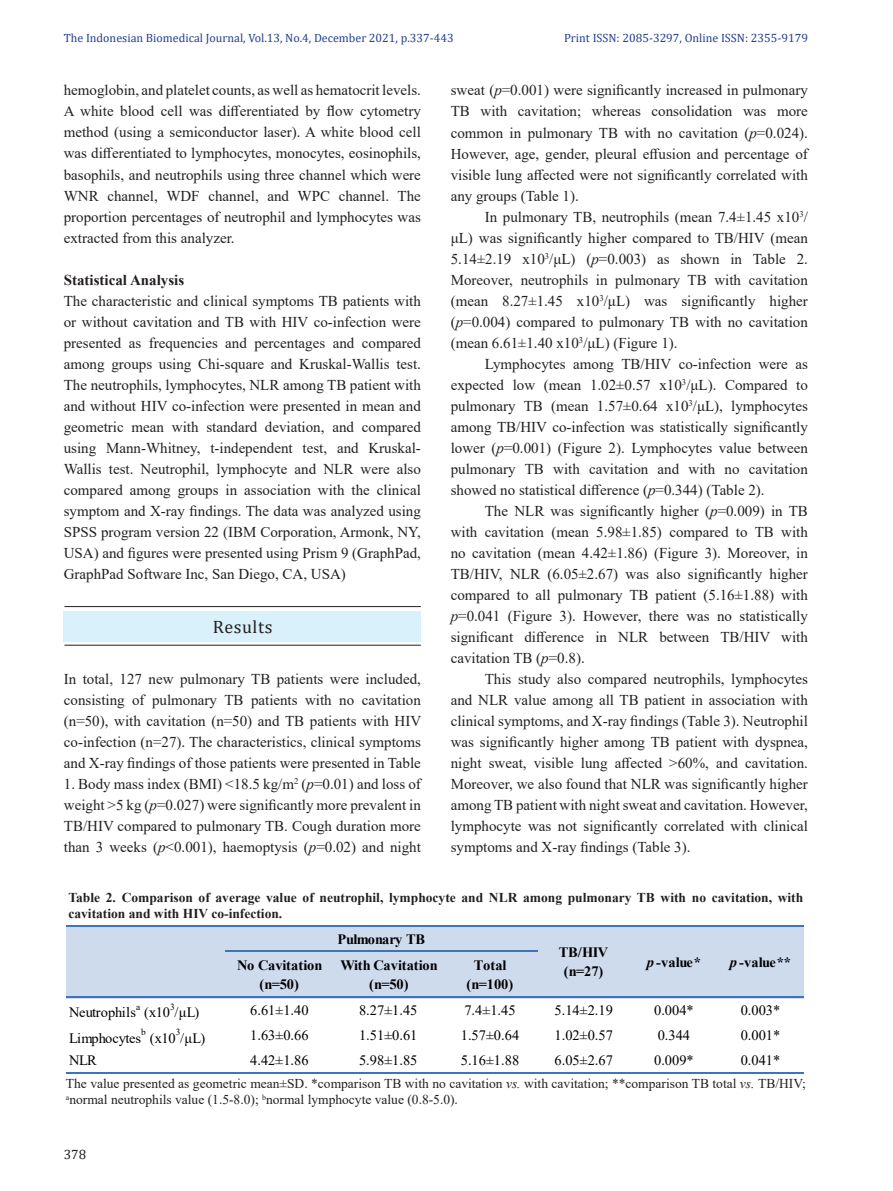
<style>
.page{position:relative;width:893px;height:1191px;background:#fff}
.page>*{position:absolute;margin:0;border:0;box-sizing:border-box;transform-origin:0 0}
.Content_Separator{font:18px "Cambria";letter-spacing:.03em;color:#231f20}
.Body_Text{font:15px/21px "Times New Roman";color:#231f20;text-align:justify}
.Body_Text-2{font:700 15px "Times New Roman";color:#231f20}
.t1{font:14.25px "Times New Roman";color:#000001}
.t2{font:700 14.25px/18.6px "Times New Roman";color:#000001;text-align:center}
.t3{font:700 14.25px "Times New Roman";letter-spacing:-.025em;color:#000001}
.Figure_Legend{font:13.5px/16.5px "Times New Roman";color:#231f20}
.Figure_Legend-2{font:700 13.5px/16.5px "Times New Roman";color:#231f20}
.t4{font:13.5px "Cambria";color:#231f20}
.t5{font:12px "Cambria";color:#253f8e}
.t6{font:9.3px "Times New Roman";color:#000001}
.s1{font-style:italic}
</style>
<div class="page">
<div style="left:66px;top:926px;width:738px;height:72px;background:#cedbed"></div>
<hr style="left:66px;top:925px;width:738px;height:1px;background:#3f73ba">
<hr style="left:225px;top:950px;width:312px;height:1px;background:#3f73ba">
<hr style="left:66px;top:996px;width:738px;height:2px;background:#3f73ba">
<hr style="left:66px;top:1071px;width:738px;height:2px;background:#3f73ba">
<hr style="left:64px;top:606px;width:357px;height:1px;background:#231f20">
<hr style="left:64px;top:645px;width:357px;height:1px;background:#231f20">
<div style="left:64px;top:611px;width:357px;height:30px;background:#d9f1fb"></div>
<p class="t5" style="left:64px;top:31px;width:391px">The Indonesian Biomedical Journal, Vol.13, No.4, December 2021, p.337-443</p>
<p class="t5" style="left:564px;top:31px;width:245px">Print ISSN: 2085-3297, Online ISSN: 2355-9179</p>
<p class="Body_Text" style="left:64px;top:79px;width:359px">hemoglobin, and platelet counts, as well as hematocrit levels.<br>A white blood cell was differentiated by flow cytometry method (using a semiconductor laser). A white blood cell was differentiated to lymphocytes, monocytes, eosinophils, basophils, and neutrophils using three channel which were WNR channel, WDF channel, and WPC channel. The proportion percentages of neutrophil and lymphocytes was extracted from this analyzer.</p>
<p class="Body_Text-2" style="left:64px;top:269px;width:122px">Statistical Analysis</p>
<p class="Body_Text" style="left:64px;top:289px;width:359px">The characteristic and clinical symptoms TB patients with or without cavitation and TB with HIV co-infection were presented as frequencies and percentages and compared among groups using Chi-square and Kruskal-Wallis test.<br>The neutrophils, lymphocytes, NLR among TB patient with and without HIV co-infection were presented in mean and geometric mean with standard deviation, and compared using Mann-Whitney, t-independent test, and Kruskal-Wallis test. Neutrophil, lymphocyte and NLR were also compared among groups in association with the clinical symptom and X-ray findings. The data was analyzed using SPSS program version 22 (IBM Corporation, Armonk, NY, USA) and figures were presented using Prism 9 (GraphPad, GraphPad Software Inc, San Diego, CA, USA)</p>
<p class="Content_Separator" style="left:213px;top:616px;width:61px">Results</p>
<p class="Body_Text" style="left:64px;top:667px;width:359px">In total, 127 new pulmonary TB patients were included, consisting of pulmonary TB patients with no cavitation (n=50), with cavitation (n=50) and TB patients with HIV co-infection (n=27). The characteristics, clinical symptoms and X-ray findings of those patients were presented in Table</p>
<p class="Body_Text" style="left:64px;top:772px;width:359px">1. Body mass index (BMI) &lt;18.5 kg/m<sup>2</sup> (<span class="s1">p</span>=0.01) and loss of weight &gt;5 kg (<span class="s1">p</span>=0.027) were significantly more prevalent in TB/HIV compared to pulmonary TB. Cough duration more than 3 weeks (<span class="s1">p</span>&lt;0.001), haemoptysis (<span class="s1">p</span>=0.02) and night</p>
<p class="Body_Text" style="left:451px;top:79px;width:359px">sweat (<span class="s1">p</span>=0.001) were significantly increased in pulmonary TB with cavitation; whereas consolidation was more common in pulmonary TB with no cavitation (<span class="s1">p</span>=0.024).<br>However, age, gender, pleural effusion and percentage of visible lung affected were not significantly correlated with any groups (Table 1).</p>
<p class="Body_Text" style="left:451px;top:205px;width:359px;text-indent:34px">In pulmonary TB, neutrophils (mean 7.4±1.45 x10<sup>3</sup>/ μL) was significantly higher compared to TB/HIV (mean 5.14±2.19 x10<sup>3</sup>/μL) (<span class="s1">p</span>=0.003) as shown in Table 2.<br>Moreover, neutrophils in pulmonary TB with cavitation (mean 8.27±1.45 x10<sup>3</sup>/μL) was significantly higher (<span class="s1">p</span>=0.004) compared to pulmonary TB with no cavitation (mean 6.61±1.40 x10<sup>3</sup>/μL) (Figure 1).</p>
<p class="Body_Text" style="left:451px;top:352px;width:359px;text-indent:34px">Lymphocytes among TB/HIV co-infection were as expected low (mean 1.02±0.57 x10<sup>3</sup>/μL). Compared to pulmonary TB (mean 1.57±0.64 x10<sup>3</sup>/μL), lymphocytes among TB/HIV co-infection was statistically significantly lower (<span class="s1">p</span>=0.001) (Figure 2). Lymphocytes value between pulmonary TB with cavitation and with no cavitation showed no statistical difference (<span class="s1">p</span>=0.344) (Table 2).</p>
<p class="Body_Text" style="left:451px;top:499px;width:359px;text-indent:34px">The NLR was significantly higher (<span class="s1">p</span>=0.009) in TB with cavitation (mean 5.98±1.85) compared to TB with no cavitation (mean 4.42±1.86) (Figure 3). Moreover, in TB/HIV, NLR (6.05±2.67) was also significantly higher compared to all pulmonary TB patient (5.16±1.88) with <span class="s1">p</span>=0.041 (Figure 3). However, there was no statistically significant difference in NLR between TB/HIV with cavitation TB (<span class="s1">p</span>=0.8).</p>
<p class="Body_Text" style="left:451px;top:667px;width:359px;text-indent:34px">This study also compared neutrophils, lymphocytes and NLR value among all TB patient in association with clinical symptoms, and X-ray findings (Table 3). Neutrophil was significantly higher among TB patient with dyspnea, night sweat, visible lung affected &gt;60%, and cavitation.<br>Moreover, we also found that NLR was significantly higher among TB patient with night sweat and cavitation. However, lymphocyte was not significantly correlated with clinical symptoms and X-ray findings (Table 3).</p>
<p class="Figure_Legend-2" style="left:68px;top:888px;width:736px">Table 2. Comparison of average value of neutrophil, lymphocyte and NLR among pulmonary TB with no cavitation, with cavitation and with HIV co-infection.</p>
<p class="t3" style="left:337px;top:928px;width:89px">Pulmonary TB</p>
<p class="t2" style="left:237px;top:955px;width:87px">No Cavitation (n=50)</p>
<p class="t2" style="left:340px;top:955px;width:99px">With Cavitation (n=50)</p>
<p class="t2" style="left:467px;top:955px;width:48px">Total (n=100)</p>
<p class="t2" style="left:559px;top:943px;width:51px">TB/HIV (n=27)</p>
<p class="t2" style="left:647px;top:952px;width:56px"><span class="s1">p</span> -value*</p>
<p class="t2" style="left:730px;top:952px;width:63px"><span class="s1">p</span> -value**</p>
<p class="t6" style="left:170px;top:1000px;width:6px">3</p>
<p class="t1" style="left:250px;top:1000px;width:60px">6.61±1.40</p>
<p class="t1" style="left:359px;top:1000px;width:60px">8.27±1.45</p>
<p class="t1" style="left:464px;top:1000px;width:53px">7.4±1.45</p>
<p class="t1" style="left:555px;top:1000px;width:60px">5.14±2.19</p>
<p class="t1" style="left:654px;top:1000px;width:41px">0.004*</p>
<p class="t1" style="left:741px;top:1000px;width:41px">0.003*</p>
<p class="t1" style="left:69px;top:1002px;width:68px">Neutrophils</p>
<p class="t6" style="left:136px;top:1000px;width:6px">a</p>
<p class="t1" style="left:144px;top:1002px;width:57px">(x10 /μL)</p>
<p class="t6" style="left:141px;top:1025px;width:6px">b</p>
<p class="t6" style="left:176px;top:1025px;width:6px">3</p>
<p class="t1" style="left:250px;top:1025px;width:60px">1.63±0.66</p>
<p class="t1" style="left:359px;top:1025px;width:60px">1.51±0.61</p>
<p class="t1" style="left:461px;top:1025px;width:60px">1.57±0.64</p>
<p class="t1" style="left:555px;top:1025px;width:60px">1.02±0.57</p>
<p class="t1" style="left:658px;top:1025px;width:34px">0.344</p>
<p class="t1" style="left:741px;top:1025px;width:41px">0.001*</p>
<p class="t1" style="left:150px;top:1027px;width:57px">(x10 /μL)</p>
<p class="t1" style="left:69px;top:1027px;width:74px">Limphocytes</p>
<p class="t1" style="left:69px;top:1050px;width:29px">NLR</p>
<p class="t1" style="left:250px;top:1050px;width:60px">4.42±1.86</p>
<p class="t1" style="left:359px;top:1050px;width:60px">5.98±1.85</p>
<p class="t1" style="left:461px;top:1050px;width:60px">5.16±1.88</p>
<p class="t1" style="left:555px;top:1050px;width:60px">6.05±2.67</p>
<p class="t1" style="left:654px;top:1050px;width:41px">0.009*</p>
<p class="t1" style="left:741px;top:1050px;width:41px">0.041*</p>
<p class="Figure_Legend" style="left:66px;top:1074px;width:741px">The value presented as geometric mean±SD. *comparison TB with no cavitation <span class="s1">vs.</span> with cavitation; **comparison TB total <span class="s1">vs.</span> TB/HIV; <sup>a</sup>normal neutrophils value (1.5-8.0); <sup>b</sup>normal lymphocyte value (0.8-5.0).</p>
<p class="t4" style="left:64px;top:1146px;width:24px">378</p>
</div>
